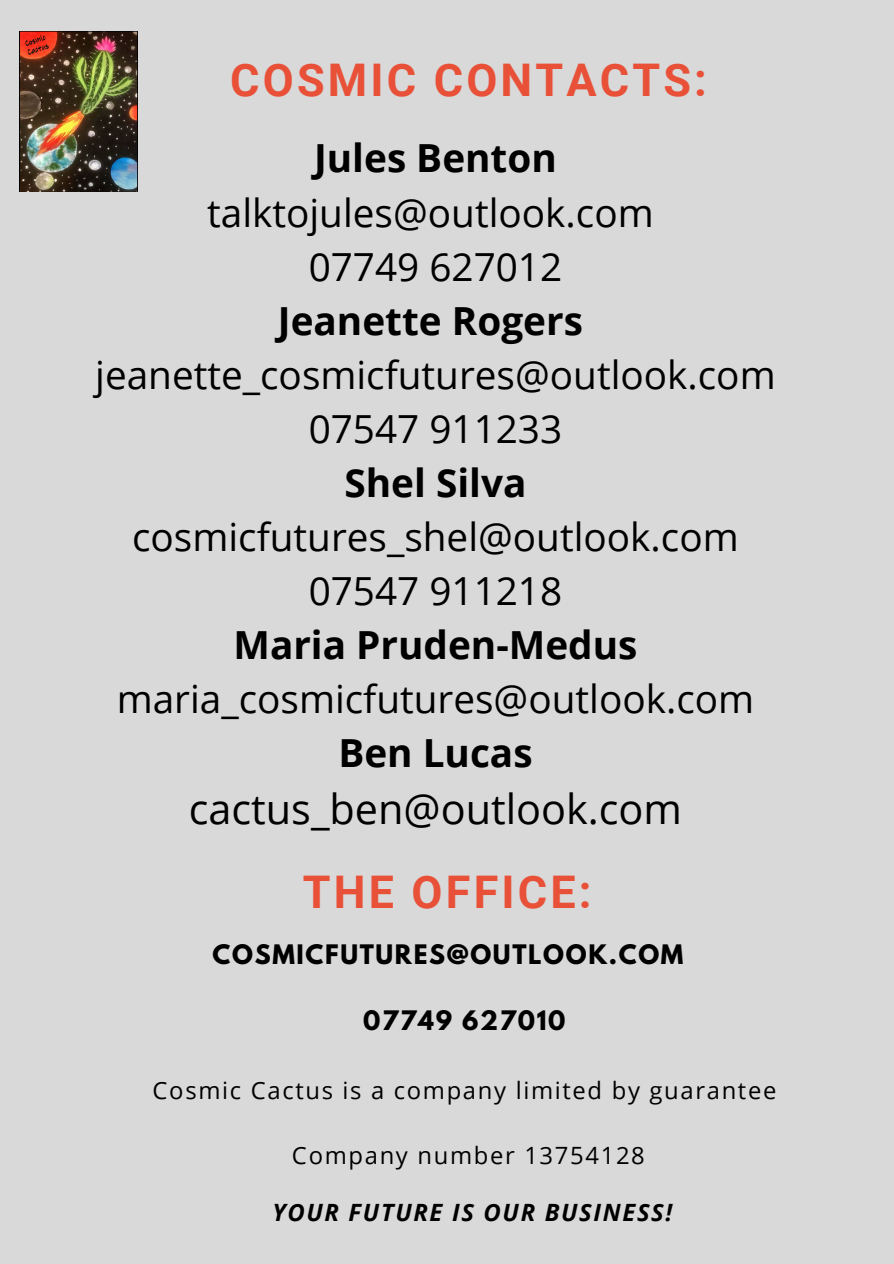
<style>
.page{position:relative;width:894px;height:1264px;background:#fff}
.page>*{position:absolute;margin:0;border:0;box-sizing:border-box;transform-origin:0 0}
.t1{font:700 45px "Roboto";letter-spacing:.07em;color:#e85138}
.t2{font:41.4px "Open Sans";color:#000}
.t3{font:38.7px "Open Sans";color:#000}
.t4{font:700 38.7px "Open Sans";color:#000}
.t5{font:23.85px "Open Sans";letter-spacing:.07em;color:#000}
.t6{font:700 23.85px "League Spartan";letter-spacing:.07em;color:#000}
.t7{font:italic 700 23.85px "Open Sans";letter-spacing:.07em;color:#000}
</style>
<div class="page">
<div style="left:0;top:0;width:893px;height:1263px;background:#d9d9d9"></div>
<img style="left:19px;top:32px;width:119px;height:160px">
<p class="t1" style="left:230px;top:54px;width:478px">COSMIC CONTACTS:</p>
<p class="t4" style="left:314px;top:131px;width:244px">Jules Benton</p>
<p class="t3" style="left:207px;top:185px;width:448px">talktojules@outlook.com</p>
<p class="t3" style="left:308px;top:239px;width:255px">07749 627012</p>
<p class="t4" style="left:278px;top:293px;width:306px">Jeanette Rogers</p>
<p class="t3" style="left:95px;top:347px;width:681px">jeanette_cosmicfutures@outlook.com</p>
<p class="t3" style="left:308px;top:401px;width:255px">07547 911233</p>
<p class="t4" style="left:344px;top:455px;width:183px">Shel Silva</p>
<p class="t3" style="left:132px;top:509px;width:608px">cosmicfutures_shel@outlook.com</p>
<p class="t3" style="left:308px;top:563px;width:255px">07547 911218</p>
<p class="t4" style="left:233px;top:617px;width:405px">Maria Pruden-Medus</p>
<p class="t3" style="left:117px;top:672px;width:639px">maria_cosmicfutures@outlook.com</p>
<p class="t4" style="left:338px;top:726px;width:196px">Ben Lucas</p>
<p class="t2" style="left:189px;top:779px;width:494px">cactus_ben@outlook.com</p>
<p class="t1" style="left:303px;top:866px;width:290px">THE OFFICE:</p>
<p class="t6" style="left:212px;top:943px;width:472px">COSMICFUTURES@OUTLOOK.COM</p>
<p class="t6" style="left:363px;top:1008px;width:204px">07749 627010</p>
<p class="t5" style="left:153px;top:1073px;width:625px">Cosmic Cactus is a company limited by guarantee</p>
<p class="t5" style="left:292px;top:1138px;width:354px">Company number 13754128</p>
<p class="t7" style="left:272px;top:1195px;width:401px">YOUR FUTURE IS OUR BUSINESS!</p>
</div>
